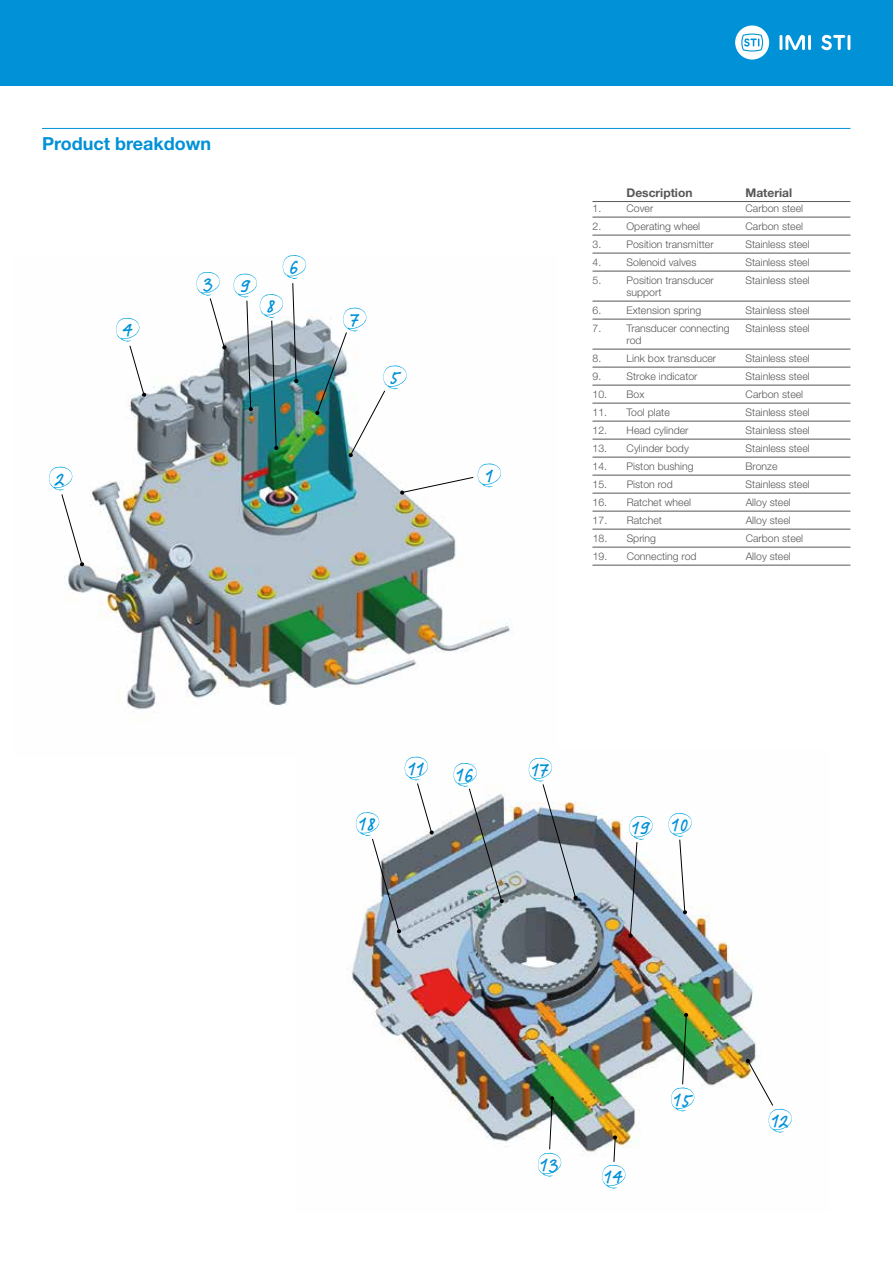
<style>
.page{position:relative;width:893px;height:1263px;background:#fff}
.page>*{position:absolute;margin:0;border:0;box-sizing:border-box;transform-origin:0 0}
.t1{font:500 21.6px "Linotype Feltpen";letter-spacing:.04em;color:#0091d7}
.t2{font:700 18px "Helvetica Neue LT";color:#0091d7}
.t3{font:700 12px "Helvetica Neue LT";color:#575756}
.t4{font:300 10.5px "Helvetica Neue LT Std";color:#575756}
</style>
<div class="page">
<div style="left:0;top:0;width:893px;height:85px;background:#0091d7"></div>
<hr style="left:779px;top:35px;width:3px;height:15px;background:#fff">
<hr style="left:808px;top:35px;width:3px;height:15px;background:#fff">
<hr style="left:847px;top:35px;width:3px;height:15px;background:#fff">
<svg style="left:785px;top:35px;width:20px;height:15px"></svg>
<svg style="left:821px;top:34px;width:24px;height:16px"></svg>
<div style="left:735px;top:26px;width:34px;height:34px;background:#fff;border-radius:50%"></div>
<svg style="left:741px;top:34px;width:23px;height:18px"></svg>
<hr style="left:42px;top:128px;width:808px;height:1px;background:#0091d7">
<img style="left:64px;top:264px;width:448px;height:446px">
<img style="left:347px;top:767px;width:409px;height:399px">
<svg style="left:400px;top:463px;width:101px;height:32px"></svg>
<svg style="left:49px;top:466px;width:35px;height:101px"></svg>
<svg style="left:196px;top:272px;width:31px;height:78px"></svg>
<svg style="left:116px;top:318px;width:30px;height:79px"></svg>
<img style="left:315px;top:307px;width:92px;height:150px">
<img style="left:234px;top:255px;width:72px;height:195px">
<svg style="left:746px;top:1058px;width:46px;height:75px"></svg>
<svg style="left:538px;top:1096px;width:24px;height:81px"></svg>
<svg style="left:602px;top:1135px;width:24px;height:54px"></svg>
<svg style="left:671px;top:1013px;width:24px;height:98px"></svg>
<svg style="left:356px;top:756px;width:78px;height:177px"></svg>
<img style="left:453px;top:763px;width:51px;height:140px">
<svg style="left:529px;top:757px;width:49px;height:143px"></svg>
<svg style="left:628px;top:816px;width:25px;height:122px"></svg>
<svg style="left:668px;top:813px;width:24px;height:101px"></svg>
<hr style="left:592px;top:217px;width:258px;height:1px;background:#575756">
<hr style="left:592px;top:235px;width:258px;height:1px;background:#575756">
<hr style="left:592px;top:253px;width:258px;height:1px;background:#575756">
<hr style="left:592px;top:271px;width:258px;height:1px;background:#575756">
<hr style="left:592px;top:301px;width:258px;height:1px;background:#575756">
<hr style="left:592px;top:319px;width:258px;height:1px;background:#575756">
<hr style="left:592px;top:349px;width:258px;height:1px;background:#575756">
<hr style="left:592px;top:367px;width:258px;height:1px;background:#575756">
<hr style="left:592px;top:385px;width:258px;height:1px;background:#575756">
<hr style="left:592px;top:403px;width:258px;height:1px;background:#575756">
<hr style="left:592px;top:421px;width:258px;height:1px;background:#575756">
<hr style="left:592px;top:439px;width:258px;height:1px;background:#575756">
<hr style="left:592px;top:457px;width:258px;height:1px;background:#575756">
<hr style="left:592px;top:475px;width:258px;height:1px;background:#575756">
<hr style="left:592px;top:493px;width:258px;height:1px;background:#575756">
<hr style="left:592px;top:511px;width:258px;height:1px;background:#575756">
<hr style="left:592px;top:529px;width:258px;height:1px;background:#575756">
<hr style="left:592px;top:547px;width:258px;height:1px;background:#575756">
<hr style="left:592px;top:565px;width:258px;height:1px;background:#575756">
<hr style="left:592px;top:201px;width:258px;height:1px;background:#575756">
<h2 class="t2" style="left:42px;top:133px;width:171px">Product breakdown</h2>
<h1 class="t1" style="left:123px;top:314px;width:12px">4</h1>
<h1 class="t1" style="left:203px;top:268px;width:11px">3</h1>
<h1 class="t1" style="left:240px;top:270px;width:11px">9</h1>
<h1 class="t1" style="left:267px;top:291px;width:10px">8</h1>
<h1 class="t1" style="left:290px;top:252px;width:10px">6</h1>
<h1 class="t1" style="left:350px;top:304px;width:11px">7</h1>
<h1 class="t1" style="left:390px;top:362px;width:11px">5</h1>
<h1 class="t1" style="left:56px;top:463px;width:10px">2</h1>
<h1 class="t1" style="left:486px;top:460px;width:9px">1</h1>
<p class="t3" style="left:626px;top:185px;width:67px">Description</p>
<p class="t3" style="left:745px;top:185px;width:48px">Material</p>
<p class="t4" style="left:592px;top:202px;width:10px">1.</p>
<p class="t4" style="left:626px;top:202px;width:28px">Cover</p>
<p class="t4" style="left:745px;top:202px;width:59px">Carbon steel</p>
<p class="t4" style="left:592px;top:220px;width:10px">2.</p>
<p class="t4" style="left:626px;top:220px;width:75px">Operating wheel</p>
<p class="t4" style="left:745px;top:220px;width:59px">Carbon steel</p>
<p class="t4" style="left:592px;top:238px;width:10px">3.</p>
<p class="t4" style="left:626px;top:238px;width:89px">Position transmitter</p>
<p class="t4" style="left:745px;top:238px;width:66px">Stainless steel</p>
<p class="t4" style="left:592px;top:256px;width:10px">4.</p>
<p class="t4" style="left:626px;top:256px;width:71px">Solenoid valves</p>
<p class="t4" style="left:745px;top:256px;width:66px">Stainless steel</p>
<p class="t4" style="left:592px;top:274px;width:10px">5.</p>
<p class="t4" style="left:627px;top:274px;width:89px">Position transducer</p>
<p class="t4" style="left:745px;top:274px;width:66px">Stainless steel</p>
<p class="t4" style="left:627px;top:286px;width:36px">support</p>
<p class="t4" style="left:592px;top:304px;width:10px">6.</p>
<p class="t4" style="left:627px;top:304px;width:76px">Extension spring</p>
<p class="t4" style="left:745px;top:304px;width:66px">Stainless steel</p>
<p class="t4" style="left:593px;top:322px;width:10px">7.</p>
<p class="t4" style="left:627px;top:322px;width:105px">Transducer connecting</p>
<p class="t4" style="left:746px;top:322px;width:66px">Stainless steel</p>
<p class="t4" style="left:627px;top:334px;width:16px">rod</p>
<p class="t4" style="left:593px;top:352px;width:10px">8.</p>
<p class="t4" style="left:627px;top:352px;width:91px">Link box transducer</p>
<p class="t4" style="left:746px;top:352px;width:66px">Stainless steel</p>
<p class="t4" style="left:593px;top:370px;width:10px">9.</p>
<p class="t4" style="left:627px;top:370px;width:73px">Stroke indicator</p>
<p class="t4" style="left:746px;top:370px;width:66px">Stainless steel</p>
<p class="t4" style="left:593px;top:388px;width:53px">10. Box</p>
<p class="t4" style="left:746px;top:388px;width:59px">Carbon steel</p>
<p class="t4" style="left:593px;top:406px;width:79px">11. Tool plate</p>
<p class="t4" style="left:746px;top:406px;width:66px">Stainless steel</p>
<p class="t4" style="left:593px;top:424px;width:97px">12. Head cylinder</p>
<p class="t4" style="left:746px;top:424px;width:66px">Stainless steel</p>
<p class="t4" style="left:593px;top:442px;width:98px">13. Cylinder body</p>
<p class="t4" style="left:746px;top:442px;width:66px">Stainless steel</p>
<p class="t4" style="left:593px;top:460px;width:102px">14. Piston bushing</p>
<p class="t4" style="left:746px;top:460px;width:33px">Bronze</p>
<p class="t4" style="left:593px;top:478px;width:82px">15. Piston rod</p>
<p class="t4" style="left:746px;top:478px;width:66px">Stainless steel</p>
<p class="t4" style="left:593px;top:496px;width:100px">16. Ratchet wheel</p>
<p class="t4" style="left:746px;top:496px;width:47px">Alloy steel</p>
<p class="t4" style="left:593px;top:514px;width:71px">17. Ratchet</p>
<p class="t4" style="left:746px;top:514px;width:47px">Alloy steel</p>
<p class="t4" style="left:593px;top:532px;width:65px">18. Spring</p>
<p class="t4" style="left:746px;top:532px;width:59px">Carbon steel</p>
<p class="t4" style="left:593px;top:550px;width:105px">19. Connecting rod</p>
<p class="t4" style="left:746px;top:550px;width:47px">Alloy steel</p>
<h1 class="t1" style="left:359px;top:809px;width:18px">18</h1>
<h1 class="t1" style="left:409px;top:753px;width:17px">11</h1>
<h1 class="t1" style="left:457px;top:759px;width:19px">16</h1>
<h1 class="t1" style="left:532px;top:754px;width:19px">17</h1>
<h1 class="t1" style="left:632px;top:811px;width:58px">19 10</h1>
<h1 class="t1" style="left:540px;top:1149px;width:20px">13</h1>
<h1 class="t1" style="left:605px;top:1161px;width:20px">14</h1>
<h1 class="t1" style="left:674px;top:1084px;width:19px">15</h1>
<h1 class="t1" style="left:772px;top:1105px;width:18px">12</h1>
</div>
